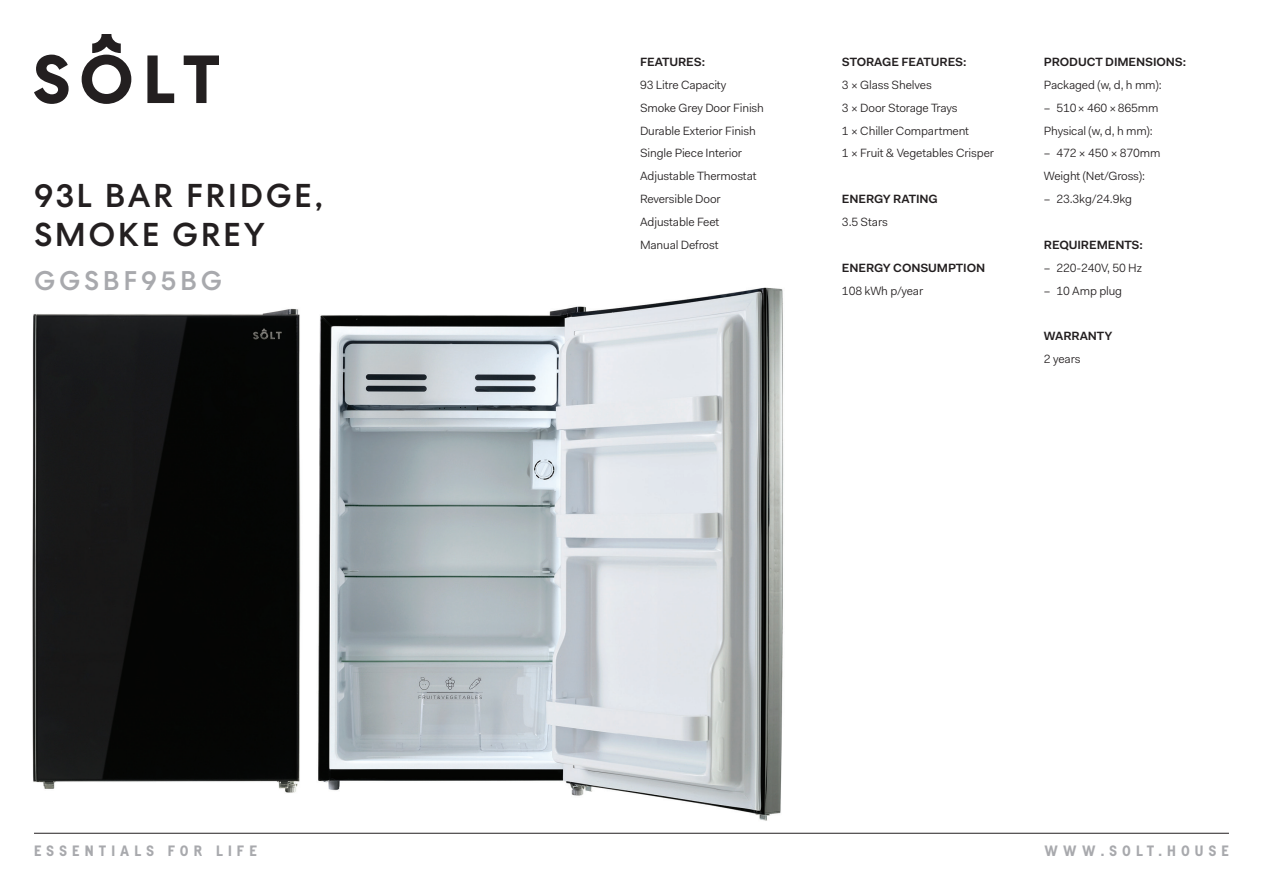
<style>
.page{position:relative;width:1263px;height:893px;background:#fff}
.page>*{position:absolute;margin:0;border:0;box-sizing:border-box;transform-origin:0 0}
.t1{font:500 33px/39px "Centra No 2";letter-spacing:.075em;color:#231f20}
.t2{font:500 27px "Centra No 2";letter-spacing:.14em;color:#a8a9ad}
.t3{font:700 15px "Transcript";letter-spacing:.345em;color:#a8a9ad}
.t4{font:12px/23px "Fakt Blond";letter-spacing:-.01em;color:#231f20}
.t5{font:600 12px "Fakt";letter-spacing:-.01em;color:#231f20}
</style>
<div class="page">
<svg style="left:34px;top:55px;width:35px;height:49px"></svg>
<svg style="left:147px;top:55px;width:27px;height:48px"></svg>
<svg style="left:184px;top:55px;width:35px;height:48px"></svg>
<svg style="left:82px;top:34px;width:49px;height:70px"></svg>
<img style="left:32px;top:314px;width:219px;height:475px">
<hr style="left:34px;top:833px;width:1195px;height:1px;background:#231f20">
<img style="left:251px;top:287px;width:591px;height:547px">
<h1 class="t1" style="left:34px;top:177px;width:291px">93L BAR FRIDGE,<br>SMOKE GREY</h1>
<h2 class="t2" style="left:34px;top:264px;width:189px">GGSBF95BG</h2>
<p class="t5" style="left:640px;top:54px;width:67px">FEATURES:</p>
<p class="t4" style="left:640px;top:73px;width:125px">93 Litre Capacity<br>Smoke Grey Door Finish<br>Durable Exterior Finish<br>Single Piece Interior<br>Adjustable Thermostat<br>Reversible Door<br>Adjustable Feet<br>Manual Defrost</p>
<p class="t5" style="left:842px;top:54px;width:126px">STORAGE FEATURES:</p>
<p class="t4" style="left:842px;top:73px;width:154px">3 × Glass Shelves<br>3 × Door Storage Trays<br>1 × Chiller Compartment<br>1 × Fruit &amp; Vegetables Crisper</p>
<p class="t5" style="left:842px;top:192px;width:97px">ENERGY RATING</p>
<p class="t4" style="left:842px;top:210px;width:47px">3.5 Stars</p>
<p class="t5" style="left:842px;top:260px;width:145px">ENERGY CONSUMPTION</p>
<p class="t4" style="left:842px;top:279px;width:83px">108 kWh p/year</p>
<p class="t5" style="left:1044px;top:54px;width:144px">PRODUCT DIMENSIONS:</p>
<p class="t4" style="left:1044px;top:73px;width:119px">Packaged (w, d, h mm):</p>
<p class="t4" style="left:1044px;top:96px;width:116px">– 510× 460 ×865mm<br>Physical (w, d, h mm):</p>
<p class="t4" style="left:1044px;top:142px;width:118px">– 472 × 450 × 870mm<br>Weight (Net/Gross):</p>
<p class="t4" style="left:1044px;top:187px;width:90px">– 23.3kg/24.9kg</p>
<p class="t5" style="left:1044px;top:237px;width:100px">REQUIREMENTS:</p>
<p class="t4" style="left:1044px;top:256px;width:99px">– 220-240V, 50 Hz</p>
<p class="t4" style="left:1044px;top:279px;width:80px">– 10 Amp plug</p>
<p class="t5" style="left:1044px;top:329px;width:70px">WARRANTY</p>
<p class="t4" style="left:1044px;top:348px;width:38px">2 years</p>
<p class="t3" style="left:34px;top:842px;width:224px">ESSENTIALS FOR LIFE</p>
<p class="t3" style="left:1044px;top:842px;width:186px">WWW.SOLT.HOUSE</p>
</div>
